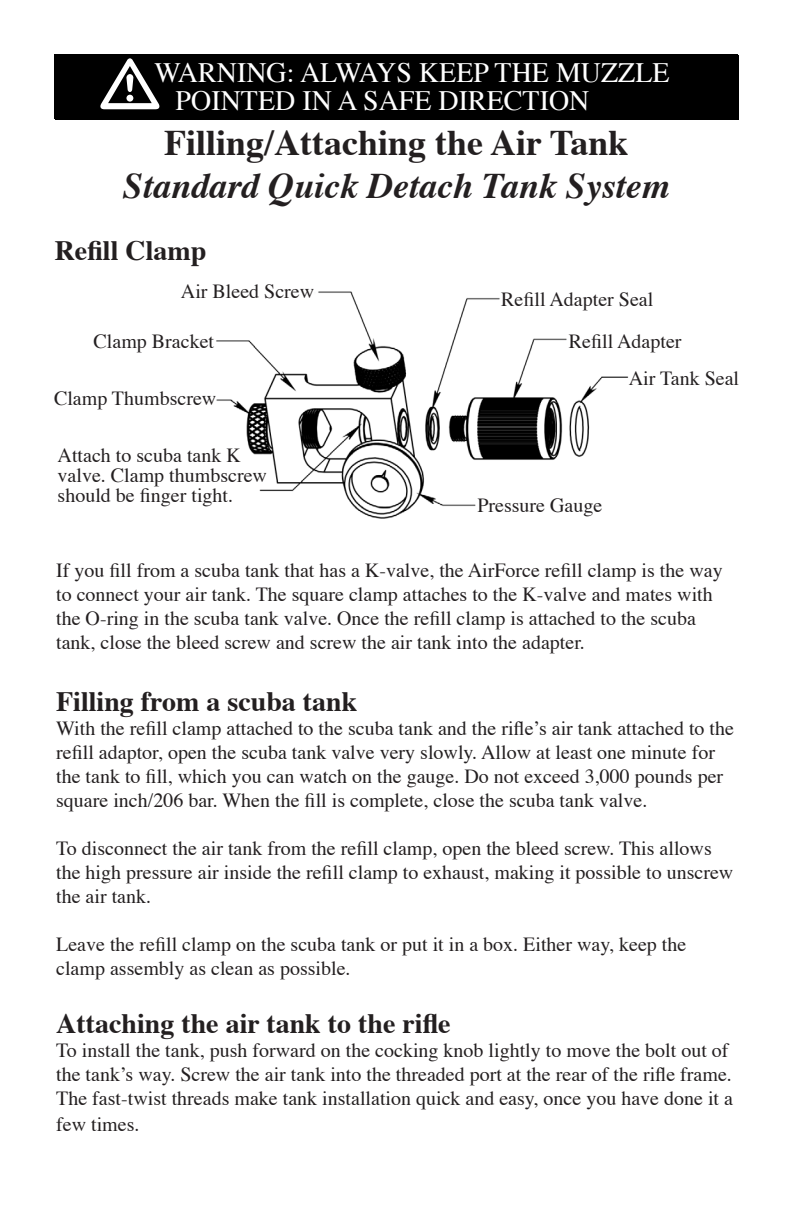
<style>
.page{position:relative;width:792px;height:1224px;background:#fff}
.page>*{position:absolute;margin:0;border:0;box-sizing:border-box;transform-origin:0 0}
.t1{font:italic 700 36px "Times";color:#231f20}
.t2{font:700 36px "Times";color:#231f20}
.t3{font:700 28px "Times";color:#231f20}
.t4{font:28px/28px "Times";color:#fff}
.t5{font:20px/24px "Times";color:#231f20}
</style>
<div class="page">
<div style="left:54px;top:54px;width:684px;height:65px;background:#000"></div>
<img style="left:212px;top:291px;width:417px;height:228px">
<h2 class="t4" style="left:176px;top:60px;width:495px;text-indent:-21px">WARNING: ALWAYS KEEP THE MUZZLE<br>POINTED IN A SAFE DIRECTION</h2>
<h1 class="t2" style="left:164px;top:119px;width:466px">Filling/Attaching the Air Tank</h1>
<h1 class="t1" style="left:123px;top:163px;width:548px">Standard Quick Detach Tank System</h1>
<h2 class="t3" style="left:55px;top:232px;width:153px">Refill Clamp</h2>
<p class="t5" style="left:181px;top:280px;width:135px">Air Bleed Screw</p>
<p class="t5" style="left:94px;top:330px;width:122px">Clamp Bracket</p>
<p class="t5" style="left:54px;top:388px;width:164px">Clamp Thumbscrew</p>
<p class="t5" style="left:58px;top:446px;width:211px;line-height:20px">Attach to scuba tank K valve. Clamp thumbscrew should be finger tight.</p>
<p class="t5" style="left:501px;top:288px;width:154px">Refill Adapter Seal</p>
<p class="t5" style="left:569px;top:330px;width:114px">Refill Adapter</p>
<p class="t5" style="left:629px;top:368px;width:112px">Air Tank Seal</p>
<p class="t5" style="left:477px;top:494px;width:126px">Pressure Gauge</p>
<p class="t5" style="left:56px;top:559px;width:668px">If you fill from a scuba tank that has a K-valve, the AirForce refill clamp is the way to connect your air tank. The square clamp attaches to the K-valve and mates with the O-ring in the scuba tank valve. Once the refill clamp is attached to the scuba tank, close the bleed screw and screw the air tank into the adapter.</p>
<h2 class="t3" style="left:56px;top:683px;width:303px">Filling from a scuba tank</h2>
<p class="t5" style="left:56px;top:717px;width:679px">With the refill clamp attached to the scuba tank and the rifle’s air tank attached to the refill adaptor, open the scuba tank valve very slowly. Allow at least one minute for the tank to fill, which you can watch on the gauge. Do not exceed 3,000 pounds per square inch/206 bar. When the fill is complete, close the scuba tank valve.</p>
<p class="t5" style="left:56px;top:837px;width:679px">To disconnect the air tank from the refill clamp, open the bleed screw. This allows the high pressure air inside the refill clamp to exhaust, making it possible to unscrew the air tank.</p>
<p class="t5" style="left:56px;top:933px;width:632px">Leave the refill clamp on the scuba tank or put it in a box. Either way, keep the clamp assembly as clean as possible.</p>
<h2 class="t3" style="left:56px;top:1004px;width:396px">Attaching the air tank to the rifle</h2>
<p class="t5" style="left:56px;top:1039px;width:678px">To install the tank, push forward on the cocking knob lightly to move the bolt out of the tank’s way. Screw the air tank into the threaded port at the rear of the rifle frame.<br>The fast-twist threads make tank installation quick and easy, once you have done it a</p>
<p class="t5" style="left:56px;top:1113px;width:85px">few times.</p>
</div>
